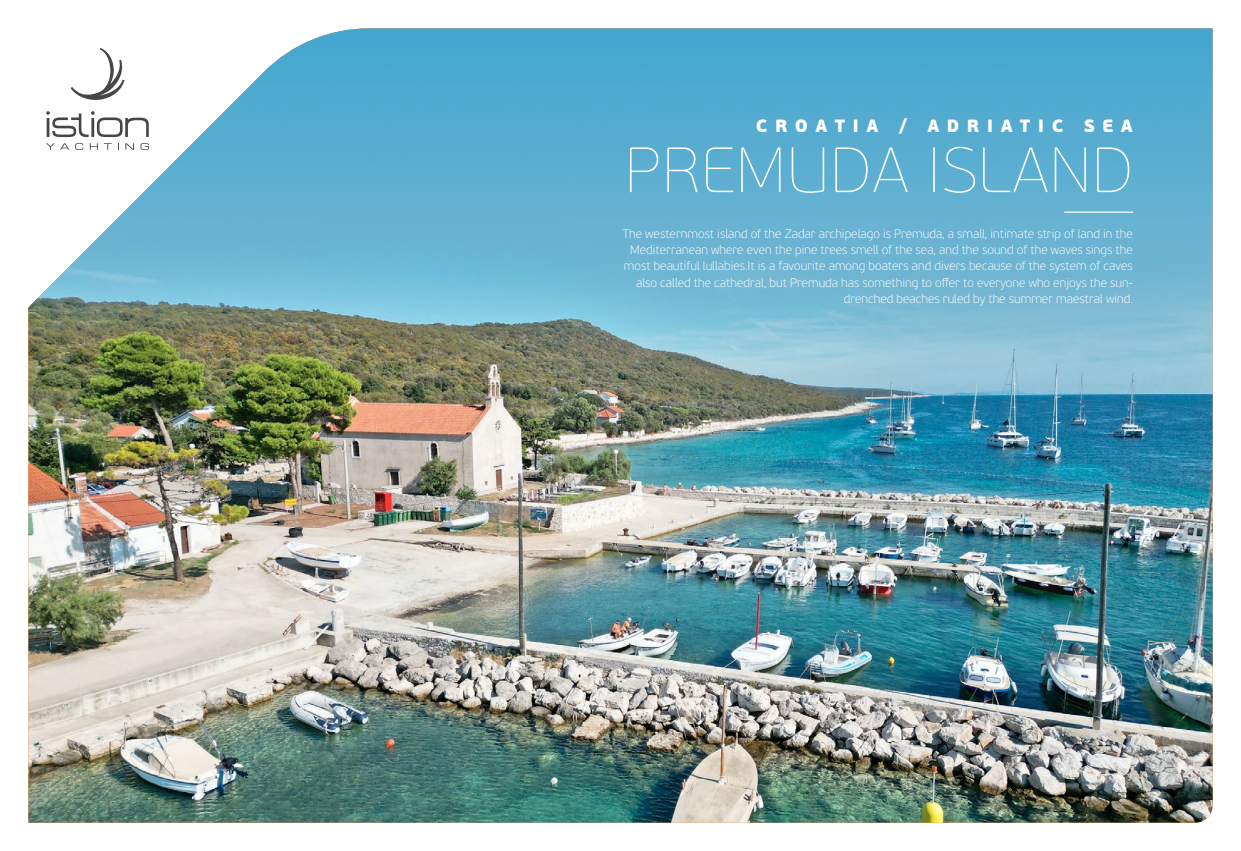
<style>
.page{position:relative;width:1241px;height:851px;background:#fff}
.page>*{position:absolute;margin:0;border:0;box-sizing:border-box;transform-origin:0 0}
.t1{font:63.75px "PF Beau Sans Pro X Thin";letter-spacing:.025em;color:#fff}
.t2{font:900 17.75px "PF Beau Sans Pro";letter-spacing:.42em;color:#fff}
.t3{font:100 12.25px/16.2px "PF Beau Sans Pro";color:#fff;text-align:right}
</style>
<div class="page">
<img style="left:28px;top:28px;width:1184px;height:794px">
<hr style="left:1064px;top:211px;width:68px;height:2px;background:#fff">
<svg style="left:70px;top:48px;width:56px;height:53px"></svg>
<svg style="left:46px;top:111px;width:103px;height:26px"></svg>
<svg style="left:46px;top:143px;width:23px;height:7px"></svg>
<svg style="left:75px;top:143px;width:8px;height:7px"></svg>
<svg style="left:90px;top:143px;width:8px;height:7px"></svg>
<svg style="left:104px;top:143px;width:8px;height:7px"></svg>
<svg style="left:125px;top:143px;width:9px;height:7px"></svg>
<svg style="left:140px;top:143px;width:9px;height:7px"></svg>
<h2 class="t2" style="left:755px;top:114px;width:378px">CROATIA / ADRIATIC SEA</h2>
<h1 class="t1" style="left:625px;top:134px;width:509px">PREMUDA ISLAND</h1>
<p class="t3" style="left:622px;top:225px;width:511px">The westernmost island of the Zadar archipelago is Premuda, a small, intimate strip of land in the Mediterranean where even the pine trees smell of the sea, and the sound of the waves sings the most beautiful lullabies.It is a favourite among boaters and divers because of the system of caves also called the cathedral, but Premuda has something to offer to everyone who enjoys the sun&shy;drenched beaches ruled by the summer maestral wind.</p>
</div>
